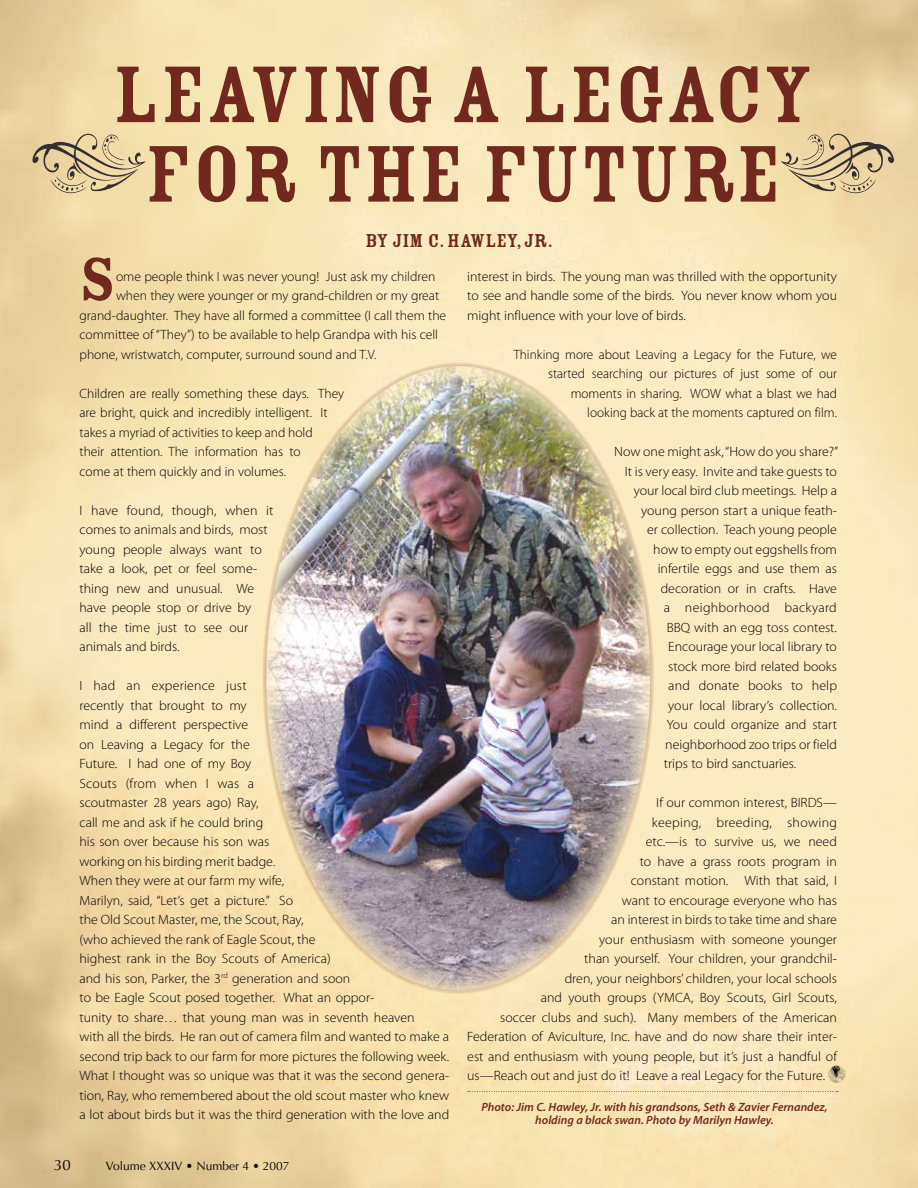
<style>
.page{position:relative;width:918px;height:1188px;background:#fff}
.page>*{position:absolute;margin:0;border:0;box-sizing:border-box;transform-origin:0 0}
.t1{font:88.05px/79.5px "Rosewood Std Fill";color:#72291d;text-align:center}
.t2{font:67.5px "Rosewood Std Fill";color:#72291d}
.t3{font:20.55px "Rosewood Std Fill";color:#72291d}
.t4{font:15px "Optima";color:#000}
.t5{font:300 13.5px/19.5px "Myriad Pro";color:#000}
.t6{font:300 13.5px "Myriad Pro";letter-spacing:.025em;color:#000}
.t7{font:300 13.5px "Myriad Pro";letter-spacing:.02em;color:#000}
.t8{font:italic 600 12px/13.5px "Myriad Pro";color:#72291d;text-align:center}
.t9{font:12px "Optima";color:#000}
</style>
<div class="page">
<img style="left:262px;top:362px;width:392px;height:632px">
<hr style="left:917px;top:0;width:1px;height:1188px;background:#000">
<img style="left:828px;top:1066px;width:18px;height:17px;border-radius:9px">
<svg style="left:25px;top:111px;width:125px;height:104px;background:#dfcb9b"></svg>
<svg style="left:776px;top:111px;width:125px;height:104px;background:#dec99a"></svg>
<svg style="left:468px;top:1091px;width:370px;height:1px"></svg>
<h1 class="t1" style="left:113px;top:55px;width:702px">LEAVING A LEGACY<br>FOR THE FUTURE</h1>
<h3 class="t3" style="left:366px;top:229px;width:189px">BY JIM C. HAWLEY, JR.</h3>
<h2 class="t2" style="left:80px;top:243px;width:38px">S</h2>
<p class="t5" style="left:116px;top:267px;width:321px">ome people think I was never young! Just ask my children</p>
<p class="t5" style="left:116px;top:286px;width:325px">when they were younger or my grand-children or my great</p>
<p class="t5" style="left:79px;top:306px;width:368px">grand-daughter. They have all formed a committee (I call them the</p>
<p class="t5" style="left:79px;top:325px;width:360px">committee of “They”) to be available to help Grandpa with his cell</p>
<p class="t5" style="left:79px;top:345px;width:298px">phone, wristwatch, computer, surround sound and T.V.</p>
<p class="t5" style="left:80px;top:384px;width:266px">Children are really something these days. They are bright, quick and incredibly intelligent. It takes a myriad of activities to keep and hold<br>their attention. The information has to<br>come at them quickly and in volumes.</p>
<p class="t5" style="left:80px;top:501px;width:196px">I have found, though, when it comes to animals and birds, most young people always want to take a look, pet or feel some&shy;thing new and unusual. We have people stop or drive by<br>all the time just to see our animals and birds.</p>
<p class="t5" style="left:79px;top:676px;width:371px">I had an experience just<br>recently that brought to my<br>mind a different perspective<br>on Leaving a Legacy for the<br>Future. I had one of my Boy<br>Scouts (from when I was a<br>scoutmaster 28 years ago) Ray,<br>call me and ask if he could bring<br>his son over because his son was<br>working on his birding merit badge.<br>When they were at our farm my wife,<br>Marilyn, said, “Let’s get a picture.” So<br>the Old Scout Master, me, the Scout, Ray,<br>(who achieved the rank of Eagle Scout, the<br>highest rank in the Boy Scouts of America)<br>and his son, Parker, the 3<sup>rd</sup> generation and soon<br>to be Eagle Scout posed together. What an oppor-<br>tunity to share… that young man was in seventh heaven<br>with all the birds. He ran out of camera film and wanted to make a second trip back to our farm for more pictures the following week.<br>What I thought was so unique was that it was the second genera&shy;tion, Ray, who remembered about the old scout master who knew a lot about birds but it was the third generation with the love and</p>
<p class="t4" style="left:54px;top:1156px;width:18px">30</p>
<p class="t9" style="left:106px;top:1159px;width:185px">Volume XXXIV • Number 4 • 2007</p>
<p class="t5" style="left:467px;top:267px;width:371px;text-align:justify">interest in birds. The young man was thrilled with the opportunity to see and handle some of the birds. You never know whom you might influence with your love of birds.</p>
<p class="t5" style="left:514px;top:345px;width:325px;text-align:right">Thinking more about Leaving a Legacy for the Future, we started searching our pictures of just some of our moments in sharing. WOW what a blast we had<br>looking back at the moments captured on film.</p>
<p class="t5" style="left:614px;top:442px;width:226px">Now one might ask, “How do you share?”</p>
<p class="t5" style="left:625px;top:462px;width:214px">It is very easy. Invite and take guests to</p>
<p class="t5" style="left:634px;top:481px;width:205px">your local bird club meetings. Help a</p>
<p class="t5" style="left:641px;top:501px;width:197px">young person start a unique feath-</p>
<p class="t5" style="left:647px;top:520px;width:191px">er collection. Teach young people</p>
<p class="t5" style="left:653px;top:540px;width:185px">how to empty out eggshells from</p>
<p class="t5" style="left:658px;top:559px;width:181px">infertile eggs and use them as</p>
<p class="t5" style="left:661px;top:579px;width:178px">decoration or in crafts. Have</p>
<p class="t7" style="left:664px;top:600px;width:175px">a neighborhood backyard</p>
<p class="t5" style="left:667px;top:618px;width:172px">BBQ with an egg toss contest.</p>
<p class="t5" style="left:668px;top:637px;width:170px">Encourage your local library to</p>
<p class="t5" style="left:668px;top:657px;width:170px">stock more bird related books</p>
<p class="t5" style="left:668px;top:676px;width:170px">and donate books to help</p>
<p class="t5" style="left:668px;top:696px;width:170px">your local library’s collection.</p>
<p class="t5" style="left:667px;top:715px;width:172px">You could organize and start</p>
<p class="t5" style="left:665px;top:735px;width:173px">neighborhood zoo trips or field</p>
<p class="t5" style="left:664px;top:754px;width:134px">trips to bird sanctuaries.</p>
<p class="t5" style="left:656px;top:793px;width:182px">If our common interest, BIRDS—</p>
<p class="t6" style="left:652px;top:815px;width:187px">keeping, breeding, showing</p>
<p class="t5" style="left:646px;top:832px;width:193px">etc.—is to survive us, we need</p>
<p class="t5" style="left:640px;top:852px;width:199px">to have a grass roots program in</p>
<p class="t5" style="left:631px;top:871px;width:208px">constant motion. With that said, I</p>
<p class="t5" style="left:622px;top:891px;width:217px">want to encourage everyone who has</p>
<p class="t5" style="left:611px;top:910px;width:227px">an interest in birds to take time and share</p>
<p class="t5" style="left:599px;top:930px;width:239px">your enthusiasm with someone younger</p>
<p class="t5" style="left:584px;top:949px;width:254px">than yourself. Your children, your grandchil-</p>
<p class="t5" style="left:565px;top:969px;width:274px">dren, your neighbors’ children, your local schools</p>
<p class="t5" style="left:541px;top:988px;width:298px">and youth groups (YMCA, Boy Scouts, Girl Scouts,</p>
<p class="t5" style="left:500px;top:1008px;width:338px">soccer clubs and such). Many members of the American</p>
<p class="t5" style="left:467px;top:1027px;width:371px">Federation of Aviculture, Inc. have and do now share their inter-</p>
<p class="t5" style="left:467px;top:1047px;width:371px">est and enthusiasm with young people, but it’s just a handful of</p>
<p class="t5" style="left:467px;top:1066px;width:359px">us—Reach out and just do it! Leave a real Legacy for the Future.</p>
<p class="t8" style="left:481px;top:1100px;width:348px">Photo: Jim C. Hawley, Jr. with his grandsons, Seth &amp; Zavier Fernandez, holding a black swan. Photo by Marilyn Hawley.</p>
</div>
